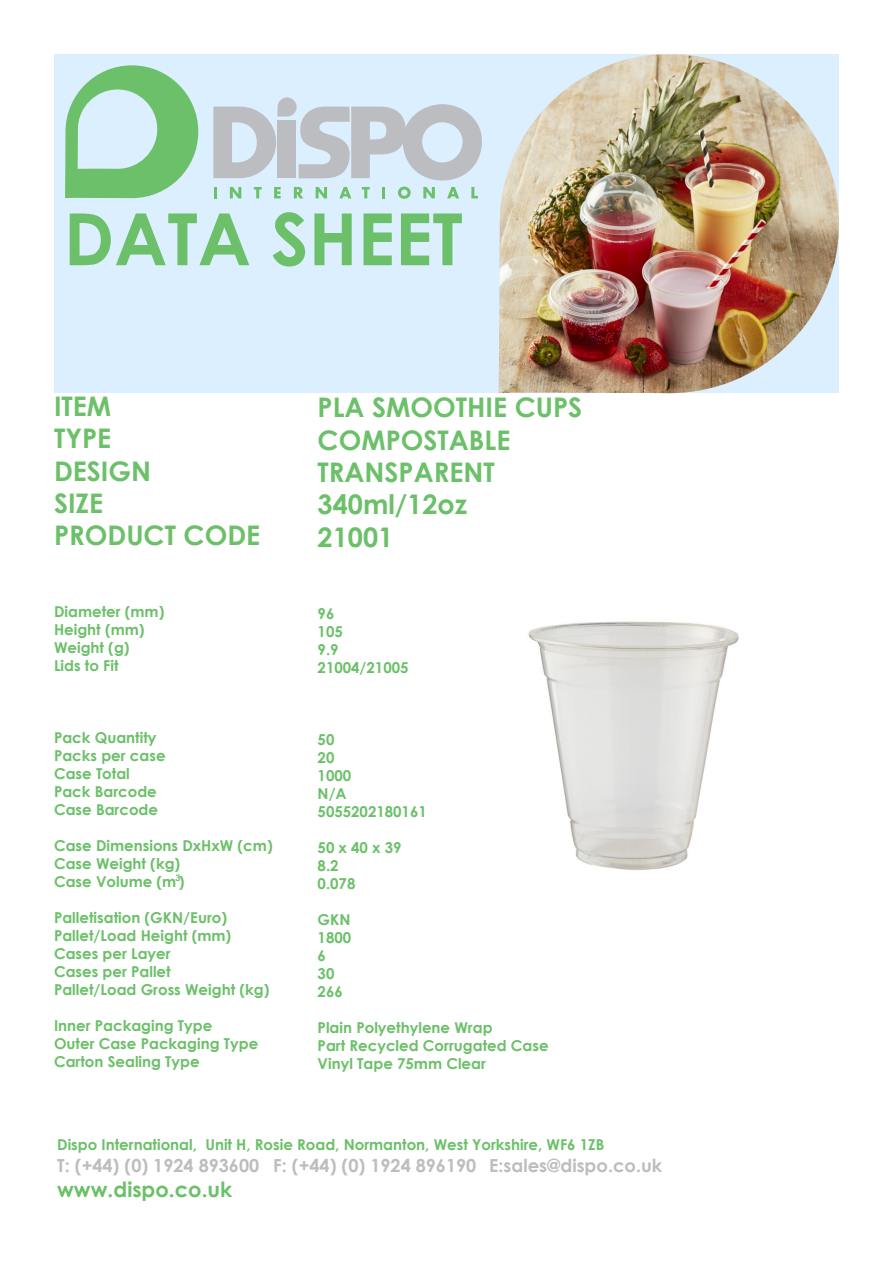
<style>
.page{position:relative;width:893px;height:1263px;background:#fff}
.page>*{position:absolute;margin:0;border:0;box-sizing:border-box;transform-origin:0 0}
.t1{font:700 72px "Century Gothic";color:#6bc069}
.t2{font:700 27px "Century Gothic";color:#6bc069}
.t3{font:700 21px "Century Gothic";color:#6bc069}
.t4{font:700 18px "Century Gothic";color:#bcbdc0}
.t5{font:700 15px/18px "Century Gothic";color:#6bc069}
.t6{font:700 9px "Century Gothic";color:#6bc069}
</style>
<div class="page">
<div style="left:54px;top:54px;width:785px;height:339px;background:#dbefff"></div>
<svg style="left:214px;top:187px;width:3px;height:11px"></svg>
<svg style="left:230px;top:187px;width:11px;height:11px"></svg>
<svg style="left:254px;top:187px;width:8px;height:11px"></svg>
<svg style="left:274px;top:187px;width:7px;height:11px"></svg>
<svg style="left:294px;top:187px;width:9px;height:11px"></svg>
<svg style="left:316px;top:187px;width:11px;height:11px"></svg>
<svg style="left:339px;top:187px;width:12px;height:11px"></svg>
<svg style="left:362px;top:187px;width:8px;height:11px"></svg>
<svg style="left:382px;top:187px;width:3px;height:11px"></svg>
<svg style="left:398px;top:187px;width:13px;height:12px"></svg>
<svg style="left:423px;top:187px;width:12px;height:11px"></svg>
<svg style="left:447px;top:187px;width:12px;height:11px"></svg>
<svg style="left:471px;top:187px;width:7px;height:11px"></svg>
<svg style="left:65px;top:65px;width:133px;height:134px"></svg>
<svg style="left:213px;top:97px;width:269px;height:83px"></svg>
<img style="left:499px;top:55px;width:340px;height:338px">
<img style="left:528px;top:621px;width:211px;height:250px">
<p class="t1" style="left:64px;top:184px;width:400px">DATA SHEET</p>
<p class="t2" style="left:54px;top:385px;width:59px">ITEM</p>
<p class="t2" style="left:54px;top:418px;width:59px">TYPE</p>
<p class="t2" style="left:54px;top:450px;width:99px">DESIGN</p>
<p class="t2" style="left:54px;top:483px;width:51px">SIZE</p>
<p class="t2" style="left:54px;top:515px;width:208px">PRODUCT CODE</p>
<p class="t5" style="left:54px;top:602px;width:112px">Diameter (mm)</p>
<p class="t5" style="left:54px;top:620px;width:92px">Height (mm)</p>
<p class="t5" style="left:54px;top:638px;width:77px">Weight (g)</p>
<p class="t5" style="left:54px;top:656px;width:66px">Lids to Fit</p>
<p class="t5" style="left:54px;top:728px;width:104px">Pack Quantity</p>
<p class="t5" style="left:54px;top:746px;width:113px">Packs per case</p>
<p class="t5" style="left:54px;top:764px;width:77px">Case Total</p>
<p class="t5" style="left:54px;top:782px;width:104px">Pack Barcode</p>
<p class="t5" style="left:54px;top:800px;width:106px">Case Barcode</p>
<p class="t5" style="left:54px;top:836px;width:220px">Case Dimensions DxHxW (cm)</p>
<p class="t5" style="left:54px;top:854px;width:128px">Case Weight (kg)</p>
<p class="t5" style="left:54px;top:872px;width:132px">Case Volume (m )</p>
<p class="t5" style="left:54px;top:908px;width:175px">Palletisation (GKN/Euro)</p>
<p class="t5" style="left:54px;top:926px;width:179px">Pallet/Load Height (mm)</p>
<p class="t5" style="left:54px;top:944px;width:118px">Cases per Layer</p>
<p class="t5" style="left:54px;top:962px;width:118px">Cases per Pallet</p>
<p class="t5" style="left:54px;top:980px;width:217px">Pallet/Load Gross Weight (kg)</p>
<p class="t5" style="left:54px;top:1016px;width:206px">Inner Packaging Type<br>Outer Case Packaging Type</p>
<p class="t5" style="left:54px;top:1052px;width:147px">Carton Sealing Type</p>
<p class="t6" style="left:175px;top:871px;width:7px">3</p>
<p class="t2" style="left:318px;top:387px;width:266px">PLA SMOOTHIE CUPS</p>
<p class="t2" style="left:318px;top:419px;width:194px">COMPOSTABLE</p>
<p class="t2" style="left:318px;top:452px;width:179px">TRANSPARENT</p>
<p class="t2" style="left:318px;top:484px;width:151px">340ml/12oz</p>
<p class="t2" style="left:318px;top:516px;width:77px">21001</p>
<p class="t5" style="left:318px;top:604px;width:18px">96</p>
<p class="t5" style="left:318px;top:622px;width:27px">105</p>
<p class="t5" style="left:318px;top:640px;width:22px">9.9</p>
<p class="t5" style="left:318px;top:658px;width:92px">21004/21005</p>
<p class="t5" style="left:318px;top:730px;width:18px">50</p>
<p class="t5" style="left:318px;top:748px;width:18px">20</p>
<p class="t5" style="left:318px;top:766px;width:35px">1000</p>
<p class="t5" style="left:318px;top:784px;width:31px">N/A</p>
<p class="t5" style="left:318px;top:802px;width:111px">5055202180161</p>
<p class="t5" style="left:318px;top:838px;width:85px">50 x 40 x 39</p>
<p class="t5" style="left:318px;top:856px;width:22px">8.2</p>
<p class="t5" style="left:318px;top:874px;width:39px">0.078</p>
<p class="t5" style="left:318px;top:910px;width:35px">GKN</p>
<p class="t5" style="left:318px;top:928px;width:35px">1800</p>
<p class="t5" style="left:318px;top:946px;width:10px">6</p>
<p class="t5" style="left:318px;top:964px;width:18px">30</p>
<p class="t5" style="left:318px;top:982px;width:27px">266</p>
<p class="t5" style="left:318px;top:1018px;width:176px">Plain Polyethylene Wrap</p>
<p class="t5" style="left:318px;top:1036px;width:232px">Part Recycled Corrugated Case</p>
<p class="t5" style="left:318px;top:1054px;width:170px">Vinyl Tape 75mm Clear</p>
<p class="t5" style="left:57px;top:1135px;width:549px">Dispo International, Unit H, Rosie Road, Normanton, West Yorkshire, WF6 1ZB</p>
<p class="t4" style="left:57px;top:1151px;width:607px">T: (+44) (0) 1924 893600 F: (+44) (0) 1924 896190 E:sales@dispo.co.uk</p>
<p class="t3" style="left:57px;top:1173px;width:177px">www.dispo.co.uk</p>
</div>
